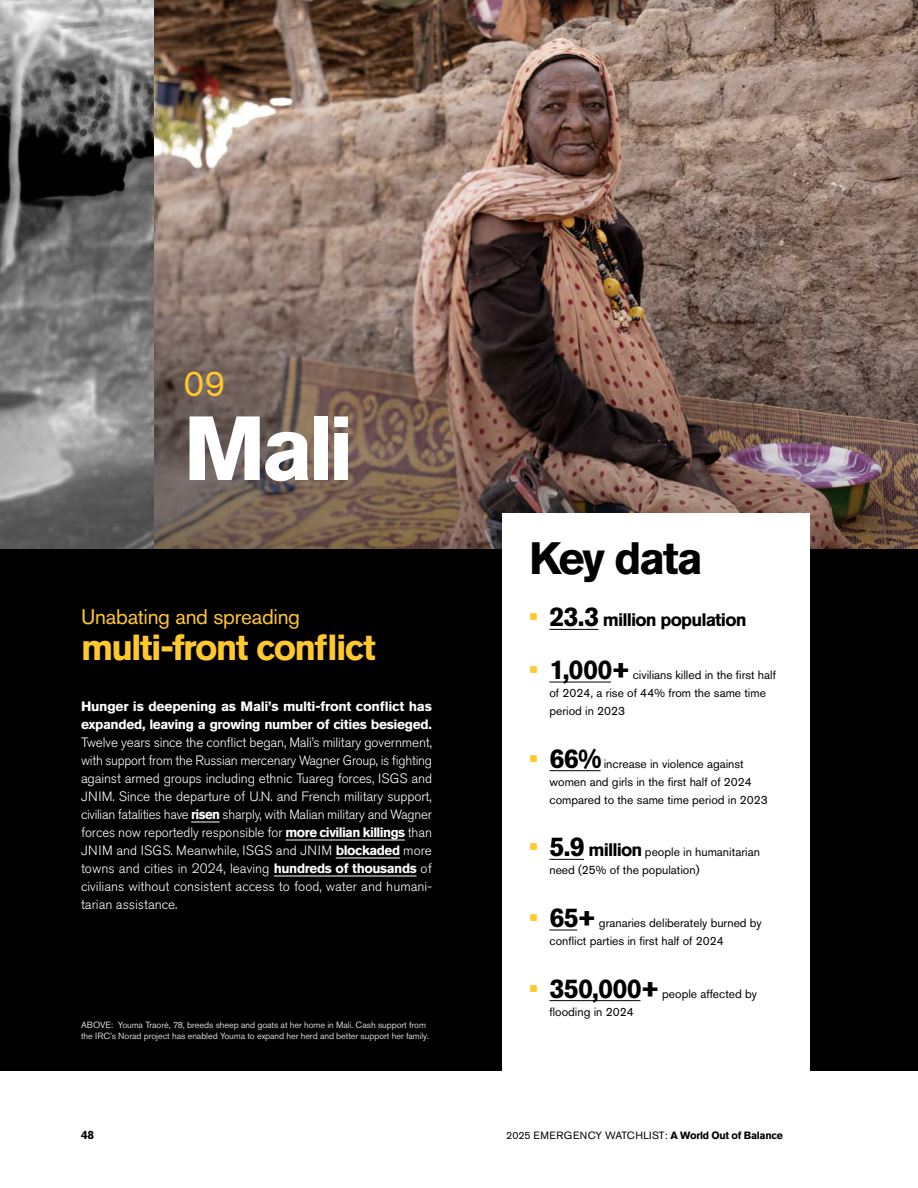
<style>
.page{position:relative;width:918px;height:1188px;background:#fff}
.page>*{position:absolute;margin:0;border:0;box-sizing:border-box;transform-origin:0 0}
.t1{font:700 90px "Akzidenz Grotesk Std";color:#fff}
.t2{font:700 45px "Akzidenz Grotesk Std";letter-spacing:-.055em;color:#000}
.t3{font:700 36px "Akzidenz Grotesk Std";letter-spacing:-.05em;color:#ffc82c}
.t4{font:36px "Akzidenz Grotesk Std";color:#ffc82c}
.t5{font:700 27px "Akzidenz Grotesk Std";letter-spacing:-.03em;color:#000}
.t6{font:21px "Akzidenz Grotesk Std";letter-spacing:-.015em;color:#ffc82c}
.t7{font:700 18px "Akzidenz Grotesk Std";letter-spacing:-.045em;color:#000}
.t8{font:300 13.5px/18px "Akzidenz Grotesk Std";color:#fff;text-align:justify}
.t9{font:700 13.5px/18px "Akzidenz Grotesk Std";letter-spacing:-.025em;color:#fff}
.t10{font:12px/18px "Akzidenz Grotesk Std";color:#000}
.t11{font:700 12px "Akzidenz Grotesk Std";color:#000}
.t12{font:10.5px "Akzidenz Grotesk Std";letter-spacing:.035em;color:#000}
.t13{font:9px/10.8px "Akzidenz Grotesk Std";letter-spacing:-.01em;color:#d2d2d2}
.s1{font-weight:700}
.s2{font-size:27px;color:#ffc82c}
.s3{font-size:27px}
.s4{color:#ffc82c}
.s5{font-weight:700;font-size:27px;color:#ffc82c}
.s6{font-weight:700;font-size:27px}
.s7{font-weight:700;font-size:18px}
</style>
<div class="page">
<div style="left:0;top:0;width:918px;height:1071px;background:#000"></div>
<img style="left:153px;top:0;width:765px;height:549px">
<img style="left:0;top:0;width:153px;height:549px">
<div style="left:502px;top:513px;width:308px;height:570px;background:#fff"></div>
<hr style="left:549px;top:629px;width:49px;height:1px;background:#000">
<hr style="left:549px;top:682px;width:62px;height:1px;background:#000">
<hr style="left:549px;top:770px;width:52px;height:1px;background:#000">
<hr style="left:549px;top:859px;width:35px;height:1px;background:#000">
<svg style="left:549px;top:930px;width:28px;height:1px"></svg>
<hr style="left:549px;top:1000px;width:91px;height:1px;background:#000">
<svg style="left:191px;top:822px;width:29px;height:1px"></svg>
<hr style="left:286px;top:840px;width:119px;height:1px;background:#fff">
<hr style="left:336px;top:858px;width:64px;height:1px;background:#fff">
<hr style="left:274px;top:876px;width:142px;height:1px;background:#fff">
<h3 class="t4" style="left:183px;top:362px;width:43px">09</h3>
<h1 class="t1" style="left:183px;top:397px;width:172px">Mali</h1>
<h3 class="t6" style="left:81px;top:604px;width:221px">Unabating and spreading</h3>
<h3 class="t3" style="left:81px;top:627px;width:296px">multi-front conflict</h3>
<p class="t9" style="left:81px;top:697px;width:353px">Hunger is deepening as Mali’s multi-front conflict has expanded, leaving a growing number of cities besieged.</p>
<p class="t8" style="left:81px;top:734px;width:353px">Twelve years since the conflict began, Mali’s military government, with support from the Russian mercenary Wagner Group, is fighting against armed groups including ethnic Tuareg forces, ISGS and JNIM. Since the departure of U.N. and French military support, civilian fatalities have <span class="s1">risen</span> sharply, with Malian military and Wagner forces now reportedly responsible for <span class="s1">more civilian killings</span> than JNIM and ISGS. Meanwhile, ISGS and JNIM <span class="s1">blockaded</span> more towns and cities in 2024, leaving <span class="s1">hundreds of thousands</span> of civilians without consistent access to food, water and humani&shy;tarian assistance.</p>
<p class="t13" style="left:81px;top:1019px;width:349px">ABOVE: Youma Traoré, 78, breeds sheep and goats at her home in Mali. Cash support from the IRC’s Norad project has enabled Youma to expand her herd and better support her family.</p>
<h2 class="t2" style="left:529px;top:532px;width:175px">Key data</h2>
<h3 class="t7" style="left:529px;top:610px;width:219px"><span class="s2">•</span> <span class="s3">23.3</span> million population</h3>
<h3 class="t5" style="left:529px;top:654px;width:103px"><span class="s4">•</span> 1,000+</h3>
<p class="t10" style="left:549px;top:666px;width:228px;text-indent:83px">civilians killed in the first half of 2024, a rise of 44% from the same time period in 2023</p>
<h3 class="t5" style="left:529px;top:743px;width:74px"><span class="s4">•</span> 66%</h3>
<p class="t10" style="left:549px;top:754px;width:220px;text-indent:54px">increase in violence against women and girls in the first half of 2024 compared to the same time period in 2023</p>
<p class="t10" style="left:549px;top:843px;width:212px;text-indent:-20px"><span class="s5">•</span> <span class="s6">5.9</span> <span class="s7">million</span> people in humanitarian need (25% of the population)</p>
<h3 class="t5" style="left:529px;top:902px;width:69px"><span class="s4">•</span> 65+</h3>
<p class="t10" style="left:549px;top:914px;width:214px;text-indent:49px">granaries deliberately burned by conflict parties in first half of 2024</p>
<h3 class="t5" style="left:529px;top:973px;width:132px"><span class="s4">•</span> 350,000+</h3>
<p class="t10" style="left:662px;top:984px;width:96px">people affected by</p>
<p class="t10" style="left:549px;top:1002px;width:86px">flooding in 2024</p>
<p class="t11" style="left:81px;top:1128px;width:15px">48</p>
<p class="t12" style="left:506px;top:1129px;width:278px">2025 EMERGENCY WATCHLIST: <span class="s1">A World Out of Balance</span></p>
</div>
